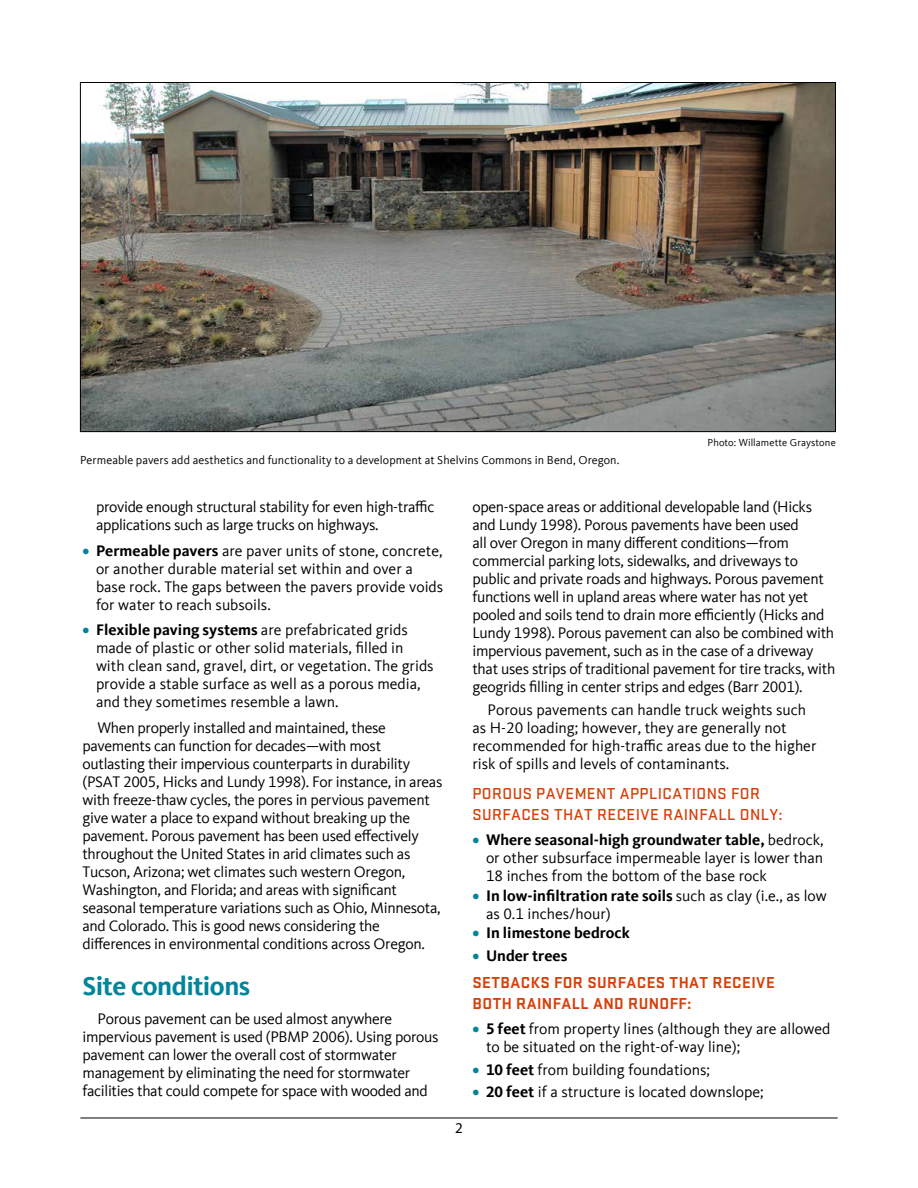
<style>
.page{position:relative;width:918px;height:1188px;background:#fff}
.page>*{position:absolute;margin:0;border:0;box-sizing:border-box;transform-origin:0 0}
.Subhead_level_2{font:700 27px "Kievit Offc";letter-spacing:-.02em;color:#00859b}
.subhead_level_three{font:500 16.5px/21px "Stratum 2";letter-spacing:.025em;color:#d73f09}
.subhead_level_three-2{font:700 16.5px/21px "Stratum 2";letter-spacing:.025em;color:#d73f09}
.Body{font:15.75px/18px "Kievit Offc";letter-spacing:-.02em;color:#000}
.Body-2{font:15.75px/18px "Kievit Offc";color:#000}
.t1{font:700 15.75px "Kievit Offc";color:#000}
.t2{font:15px "Myriad Pro";color:#000}
.t3{font:12px "Kievit Offc";letter-spacing:.005em;color:#000}
.t4{font:10.5px "Kievit Offc";letter-spacing:.01em;color:#000}
.s1{font-weight:700;color:#00859b}
.s2{font-weight:700}
.s3{color:#00859b}
</style>
<div class="page">
<img style="left:82px;top:84px;width:752px;height:346px">
<hr style="left:80px;top:1118px;width:758px;height:1px;background:#000">
<p class="t3" style="left:80px;top:453px;width:541px">Permeable pavers add aesthetics and functionality to a development at Shelvins Commons in Bend, Oregon.</p>
<p class="t4" style="left:708px;top:437px;width:130px">Photo: Willamette Graystone</p>
<p class="Body" style="left:96px;top:498px;width:340px">provide enough structural stability for even high-traffic applications such as large trucks on highways.</p>
<p class="Body-2" style="left:96px;top:542px;width:349px;text-indent:-14px"><span class="s1">•</span> <span class="s2">Permeable pavers</span> are paver units of stone, concrete, or another durable material set within and over a base rock. The gaps between the pavers provide voids for water to reach subsoils.</p>
<p class="Body-2" style="left:96px;top:621px;width:339px;text-indent:-14px"><span class="s1">•</span> <span class="s2">Flexible paving systems</span> are prefabricated grids made of plastic or other solid materials, filled in with clean sand, gravel, dirt, or vegetation. The grids provide a stable surface as well as a porous media, and they sometimes resemble a lawn.</p>
<p class="Body" style="left:82px;top:719px;width:361px;text-indent:15px">When properly installed and maintained, these pavements can function for decades—with most outlasting their impervious counterparts in durability (PSAT 2005, Hicks and Lundy 1998). For instance, in areas with freeze-thaw cycles, the pores in pervious pavement give water a place to expand without breaking up the pavement. Porous pavement has been used effectively throughout the United States in arid climates such as Tucson, Arizona; wet climates such western Oregon, Washington, and Florida; and areas with significant seasonal temperature variations such as Ohio, Minnesota, and Colorado. This is good news considering the differences in environmental conditions across Oregon.</p>
<h2 class="Subhead_level_2" style="left:82px;top:971px;width:169px">Site conditions</h2>
<p class="Body" style="left:82px;top:1010px;width:358px;text-indent:15px">Porous pavement can be used almost anywhere impervious pavement is used (PBMP 2006). Using porous pavement can lower the overall cost of stormwater management by eliminating the need for stormwater facilities that could compete for space with wooded and</p>
<p class="t2" style="left:455px;top:1119px;width:9px">2</p>
<p class="Body" style="left:472px;top:498px;width:364px">open-space areas or additional developable land (Hicks and Lundy 1998). Porous pavements have been used<br>all over Oregon in many different conditions—from commercial parking lots, sidewalks, and driveways to public and private roads and highways. Porous pavement functions well in upland areas where water has not yet pooled and soils tend to drain more efficiently (Hicks and Lundy 1998). Porous pavement can also be combined with impervious pavement, such as in the case of a driveway that uses strips of traditional pavement for tire tracks, with geogrids filling in center strips and edges (Barr 2001).</p>
<p class="Body-2" style="left:472px;top:701px;width:345px;text-indent:15px">Porous pavements can handle truck weights such as H-20 loading; however, they are generally not recommended for high-traffic areas due to the higher risk of spills and levels of contaminants.</p>
<h3 class="subhead_level_three" style="left:472px;top:782px;width:312px">POROUS PAVEMENT APPLICATIONS FOR<br>SURFACES THAT RECEIVE RAINFALL ONLY:</h3>
<p class="Body" style="left:486px;top:831px;width:339px;text-align:justify;text-indent:-14px"><span class="s1">•</span> <span class="s2">Where seasonal-high groundwater table,</span> bedrock, or other subsurface impermeable layer is lower than 18 inches from the bottom of the base rock</p>
<p class="Body-2" style="left:486px;top:887px;width:342px;text-indent:-14px"><span class="s1">•</span> <span class="s2">In low-infiltration rate soils</span> such as clay (i.e., as low as 0.1 inches/hour)</p>
<p class="t1" style="left:472px;top:924px;width:159px"><span class="s3">•</span> In limestone bedrock</p>
<p class="t1" style="left:472px;top:946px;width:96px"><span class="s3">•</span> Under trees</p>
<h3 class="subhead_level_three-2" style="left:472px;top:971px;width:304px">SETBACKS FOR SURFACES THAT RECEIVE<br>BOTH RAINFALL AND RUNOFF:</h3>
<p class="Body-2" style="left:486px;top:1020px;width:346px;text-indent:-14px"><span class="s1">•</span> <span class="s2">5 feet</span> from property lines (although they are allowed to be situated on the right-of-way line);</p>
<p class="Body-2" style="left:472px;top:1061px;width:239px"><span class="s1">•</span> <span class="s2">10 feet</span> from building foundations;</p>
<p class="Body-2" style="left:472px;top:1083px;width:293px"><span class="s1">•</span> <span class="s2">20 feet</span> if a structure is located downslope;</p>
</div>
